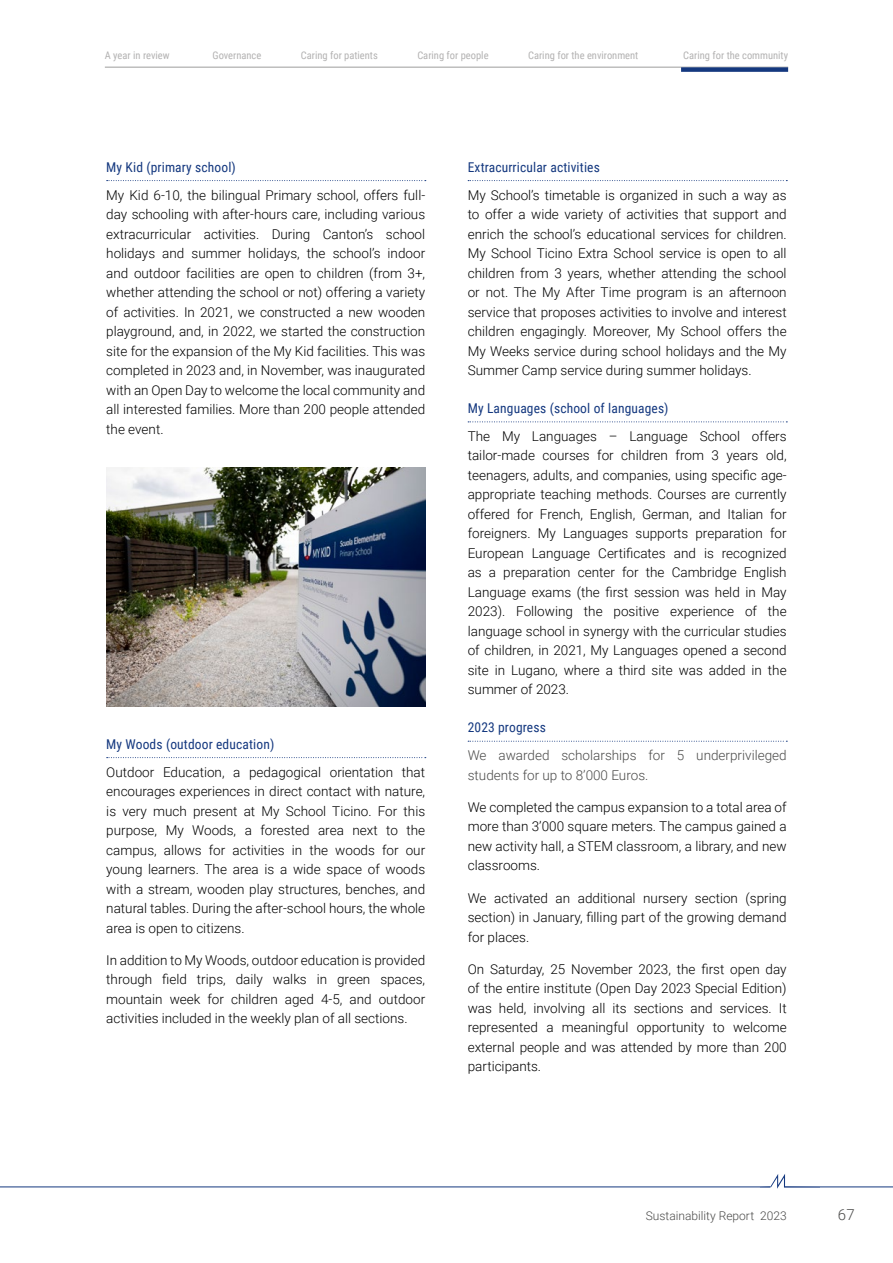
<style>
.page{position:relative;width:893px;height:1263px;background:#fff}
.page>*{position:absolute;margin:0;border:0;box-sizing:border-box;transform-origin:0 0}
.t1{font:300 15px "Roboto";color:#4a4a49}
.t2{font:300 13.5px/19.5px "Roboto";color:#000;text-align:justify}
.t3{font:13.5px "Roboto Condensed";letter-spacing:.01em;color:#14387f}
.t4{font:300 13.5px/19.5px "Roboto";color:#4a4a49}
.t5{font:300 12px "Roboto";color:#4a4a49}
.t6{font:10.5px "Roboto Condensed";color:#b3b2b2}
.s1{font-weight:400;color:#fff}
</style>
<div class="page">
<svg style="left:760px;top:1174px;width:60px;height:15px"></svg>
<hr style="left:784px;top:1186px;width:109px;height:1px;background:#14387f">
<hr style="left:0;top:1186px;width:770px;height:1px;background:#14387f">
<hr style="left:105px;top:67px;width:683px;height:1px;background:#9d9d9c">
<div style="left:681px;top:67px;width:107px;height:5px;background:#14387f"></div>
<svg style="left:107px;top:180px;width:319px;height:1px"></svg>
<img style="left:106px;top:468px;width:319px;height:239px">
<svg style="left:107px;top:757px;width:319px;height:1px"></svg>
<svg style="left:468px;top:180px;width:319px;height:1px"></svg>
<svg style="left:468px;top:421px;width:319px;height:1px"></svg>
<svg style="left:468px;top:741px;width:319px;height:1px"></svg>
<p class="t6" style="left:105px;top:48px;width:66px">A year in review</p>
<p class="t6" style="left:212px;top:48px;width:50px">Governance</p>
<p class="t6" style="left:301px;top:48px;width:79px">Caring for patients</p>
<p class="t6" style="left:417px;top:48px;width:73px">Caring for people</p>
<p class="t6" style="left:528px;top:48px;width:112px">Caring for the environment</p>
<p class="t6" style="left:683px;top:48px;width:106px">Caring for the community</p>
<p class="t3" style="left:106px;top:157px;width:131px">My Kid (primary school)</p>
<p class="t2" style="left:106px;top:185px;width:320px">My Kid 6-10, the bilingual Primary school, offers full&shy;day schooling with after-hours care, including various extracurricular activities. During Canton’s school holidays and summer holidays, the school’s indoor and outdoor facilities are open to children (from 3+, whether attending the school or not) offering a variety of activities. In 2021, we constructed a new wooden playground, and, in 2022, we started the construction site for the expansion of the My Kid facilities. This was completed in 2023 and, in November, was inaugurated with an Open Day to welcome the local community and all interested families. More than 200 people attended the event.</p>
<p class="t3" style="left:106px;top:734px;width:170px">My Woods (outdoor education)</p>
<p class="t2" style="left:106px;top:762px;width:320px">Outdoor Education, a pedagogical orientation that encourages experiences in direct contact with nature, is very much present at My School Ticino. For this purpose, My Woods, a forested area next to the campus, allows for activities in the woods for our young learners. The area is a wide space of woods with a stream, wooden play structures, benches, and natural tables. During the after-school hours, the whole area is open to citizens.</p>
<p class="t2" style="left:106px;top:950px;width:320px">In addition to My Woods, outdoor education is provided through field trips, daily walks in green spaces, mountain week for children aged 4-5, and outdoor activities included in the weekly plan of all sections.</p>
<p class="t3" style="left:468px;top:157px;width:134px">Extracurricular activities</p>
<p class="t2" style="left:468px;top:185px;width:320px">My School’s timetable is organized in such a way as to offer a wide variety of activities that support and enrich the school’s educational services for children.<br>My School Ticino Extra School service is open to all children from 3 years, whether attending the school or not. The My After Time program is an afternoon service that proposes activities to involve and interest children engagingly. Moreover, My School offers the My Weeks service during school holidays and the My Summer Camp service during summer holidays.</p>
<p class="t3" style="left:468px;top:399px;width:202px">My Languages (school of languages)</p>
<p class="t2" style="left:468px;top:426px;width:320px">The My Languages – Language School offers tailor-made courses for children from 3 years old, teenagers, adults, and companies, using specific age&shy;appropriate teaching methods. Courses are currently offered for French, English, German, and Italian for foreigners. My Languages supports preparation for European Language Certificates and is recognized as a preparation center for the Cambridge English Language exams (the first session was held in May 2023). Following the positive experience of the language school in synergy with the curricular studies of children, in 2021, My Languages opened a second site in Lugano, where a third site was added in the summer of 2023.</p>
<p class="t3" style="left:468px;top:718px;width:80px">2023 progress</p>
<p class="t4" style="left:468px;top:745px;width:320px">We awarded scholarships for 5 underprivileged students for up to 8’000 Euros.</p>
<p class="t2" style="left:468px;top:797px;width:320px">We completed the campus expansion to a total area of more than 3’000 square meters. The campus gained a new activity hall, a STEM classroom, a library, and new classrooms.</p>
<p class="t2" style="left:468px;top:888px;width:320px">We activated an additional nursery section (spring section) in January, filling part of the growing demand for places.</p>
<p class="t2" style="left:468px;top:959px;width:320px">On Saturday, 25 November 2023, the first open day of the entire institute (Open Day 2023 Special Edition) was held, involving all its sections and services. It represented a meaningful opportunity to welcome external people and was attended by more than 200 participants.</p>
<p class="t5" style="left:516px;top:1208px;width:272px"><span class="s1">Management Report l</span> Sustainability Report 2023</p>
<p class="t1" style="left:838px;top:1204px;width:18px">67</p>
</div>
